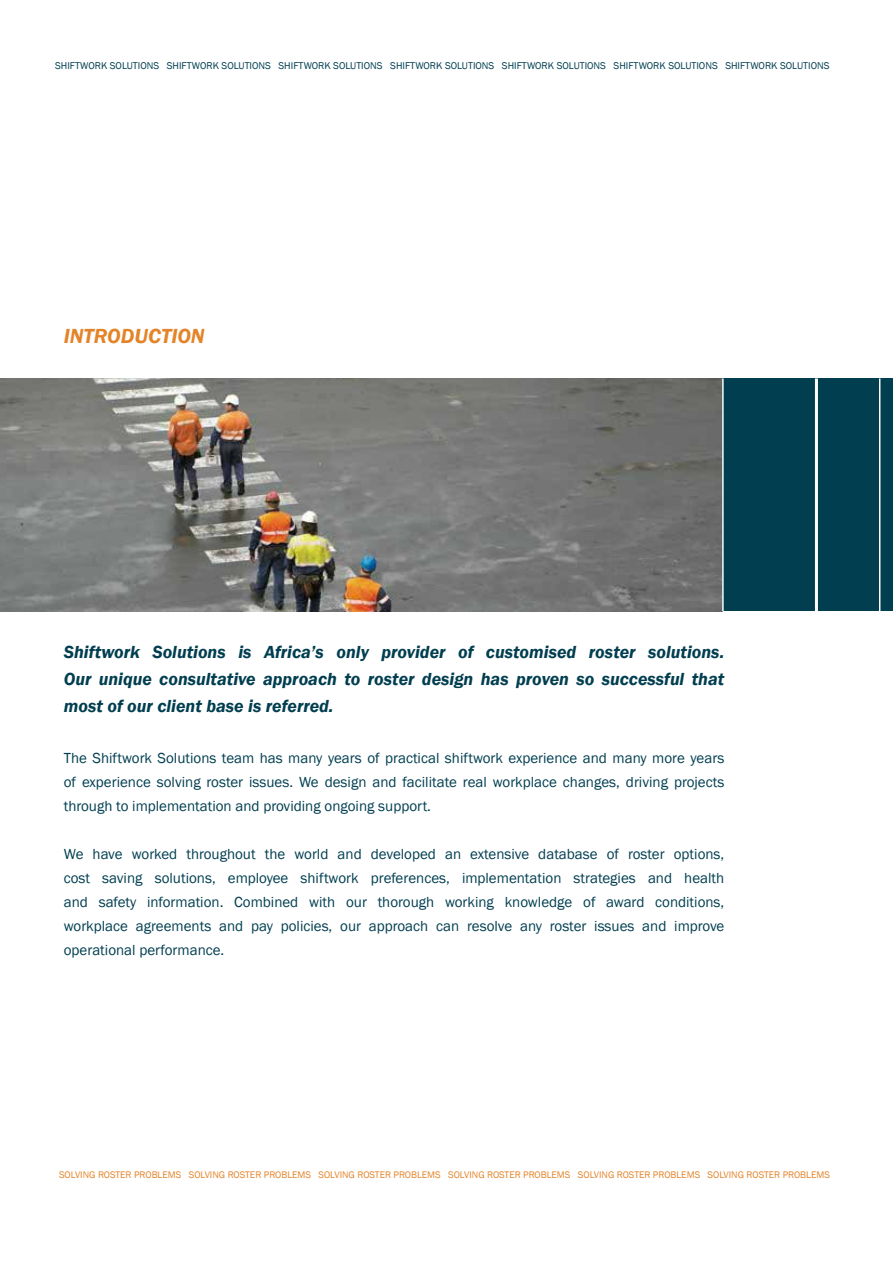
<style>
.page{position:relative;width:893px;height:1263px;background:#fff}
.page>*{position:absolute;margin:0;border:0;box-sizing:border-box;transform-origin:0 0}
.t1{font:italic 600 21px "Franklin Gothic";color:#e48429}
.t2{font:italic 600 18px/27px "Franklin Gothic";color:#003e50;text-align:justify}
.t3{font:15px/24px "Franklin Gothic";color:#003e50;text-align:justify}
.t4{font:10.2px "Franklin Gothic";color:#003e50}
.t5{font:9.9px "Franklin Gothic";color:#e48429}
</style>
<div class="page">
<img style="left:0;top:378px;width:722px;height:233px">
<div style="left:723px;top:378px;width:170px;height:233px;background:#003e50"></div>
<hr style="left:722px;top:378px;width:2px;height:233px;background:#fff">
<hr style="left:815px;top:378px;width:3px;height:233px;background:#fff">
<hr style="left:879px;top:378px;width:1px;height:233px;background:#fff">
<p class="t4" style="left:55px;top:60px;width:776px">SHIFTWORK SOLUTIONS SHIFTWORK SOLUTIONS SHIFTWORK SOLUTIONS SHIFTWORK SOLUTIONS SHIFTWORK SOLUTIONS SHIFTWORK SOLUTIONS SHIFTWORK SOLUTIONS</p>
<h1 class="t1" style="left:64px;top:322px;width:142px">INTRODUCTION</h1>
<p class="t2" style="left:64px;top:638px;width:662px">Shiftwork Solutions is Africa’s only provider of customised roster solutions.<br>Our unique consultative approach to roster design has proven so successful that most of our client base is referred.</p>
<p class="t3" style="left:64px;top:746px;width:662px">The Shiftwork Solutions team has many years of practical shiftwork experience and many more years of experience solving roster issues. We design and facilitate real workplace changes, driving projects through to implementation and providing ongoing support.</p>
<p class="t3" style="left:64px;top:842px;width:662px">We have worked throughout the world and developed an extensive database of roster options, cost saving solutions, employee shiftwork preferences, implementation strategies and health and safety information. Combined with our thorough working knowledge of award conditions, workplace agreements and pay policies, our approach can resolve any roster issues and improve operational performance.</p>
<p class="t5" style="left:59px;top:1168px;width:772px">SOLVING ROSTER PROBLEMS SOLVING ROSTER PROBLEMS SOLVING ROSTER PROBLEMS SOLVING ROSTER PROBLEMS SOLVING ROSTER PROBLEMS SOLVING ROSTER PROBLEMS</p>
</div>
